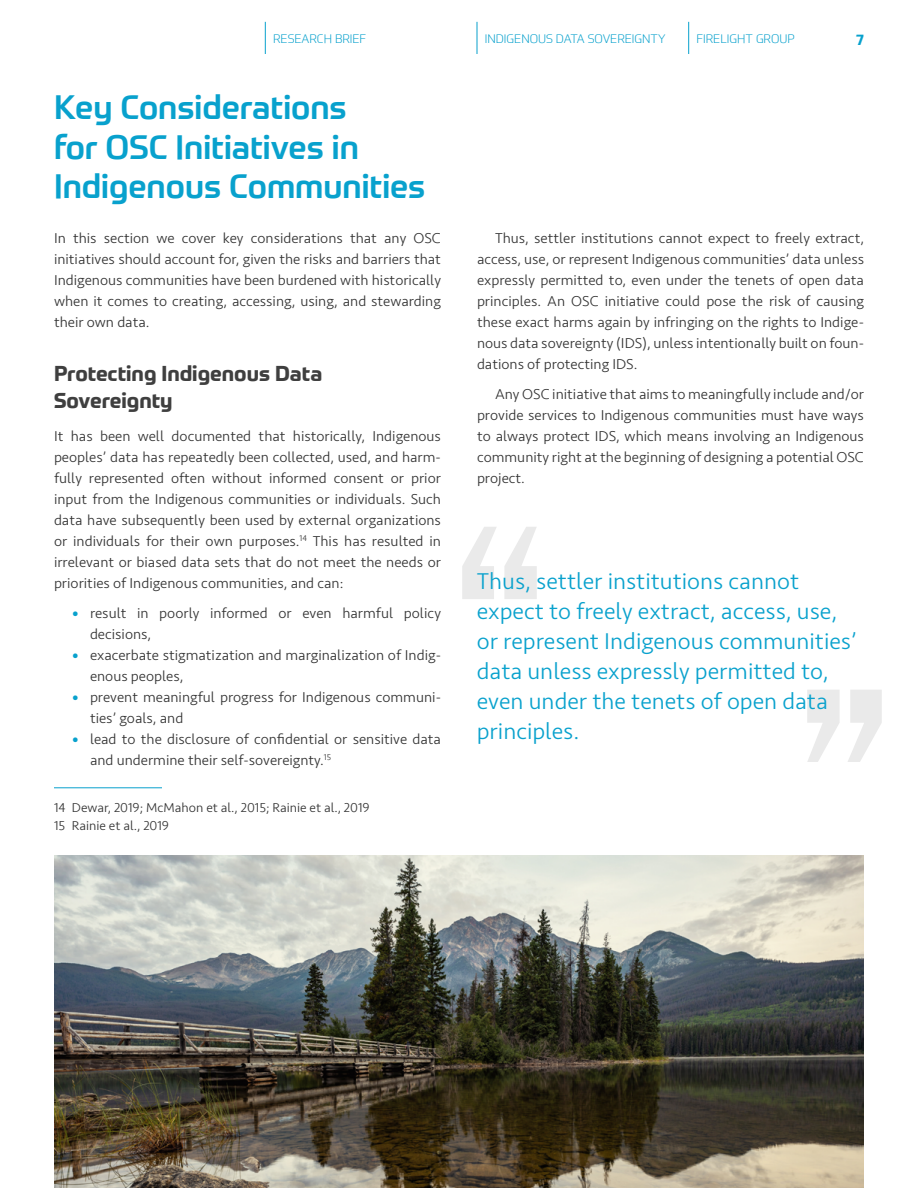
<style>
.page{position:relative;width:918px;height:1188px;background:#fff}
.page>*{position:absolute;margin:0;border:0;box-sizing:border-box;transform-origin:0 0}
.t1{font:500 33px/39.6px "Prometo";color:#08a1cd}
.t2{font:300 24px/30px "Seravek";color:#08a1cd}
.t3{font:700 21px/27px "Prometo";color:#3f3f3f}
.t4{font:300 15px/21px "Seravek";color:#323232;text-align:justify}
.t5{font:700 15px "Prometo";color:#08a1cd}
.t6{font:300 13.5px/18px "Seravek";color:#323232}
.t7{font:300 12px "Prometo";color:#08a1cd}
.s1{font-weight:700;color:#08a1cd}
</style>
<div class="page">
<hr style="left:265px;top:22px;width:1px;height:32px;background:#08a1cd">
<hr style="left:477px;top:22px;width:1px;height:32px;background:#08a1cd">
<hr style="left:688px;top:22px;width:1px;height:32px;background:#08a1cd">
<hr style="left:54px;top:787px;width:108px;height:1px;background:#08a1cd">
<svg style="left:462px;top:527px;width:75px;height:72px"></svg>
<svg style="left:807px;top:690px;width:75px;height:72px"></svg>
<img style="left:54px;top:856px;width:810px;height:332px">
<p class="t7" style="left:273px;top:31px;width:95px">RESEARCH BRIEF</p>
<p class="t7" style="left:485px;top:31px;width:182px">INDIGENOUS DATA SOVEREIGNTY</p>
<p class="t7" style="left:696px;top:31px;width:100px">FIRELIGHT GROUP</p>
<h1 class="t1" style="left:54px;top:87px;width:373px">Key Considerations<br>for OSC Initiatives in<br>Indigenous Communities</h1>
<p class="t5" style="left:856px;top:30px;width:9px">7</p>
<p class="t4" style="left:54px;top:228px;width:388px">In this section we cover key considerations that any OSC initiatives should account for, given the risks and barriers that Indigenous communities have been burdened with historically when it comes to creating, accessing, using, and stewarding their own data.</p>
<h3 class="t3" style="left:54px;top:360px;width:270px">Protecting Indigenous Data<br>Sovereignty</h3>
<p class="t4" style="left:54px;top:426px;width:389px">It has been well documented that historically, Indigenous peoples’ data has repeatedly been collected, used, and harm&shy;fully represented often without informed consent or prior input from the Indigenous communities or individuals. Such data have subsequently been used by external organizations or individuals for their own purposes.<sup>14</sup> This has resulted in irrelevant or biased data sets that do not meet the needs or priorities of Indigenous communities, and can:</p>
<p class="t4" style="left:90px;top:603px;width:352px;text-indent:-18px"><span class="s1">•</span> result in poorly informed or even harmful policy decisions,</p>
<p class="t4" style="left:90px;top:645px;width:352px;text-indent:-18px"><span class="s1">•</span> exacerbate stigmatization and marginalization of Indig&shy;enous peoples,</p>
<p class="t4" style="left:90px;top:687px;width:352px;text-indent:-18px"><span class="s1">•</span> prevent meaningful progress for Indigenous communi&shy;ties’ goals, and</p>
<p class="t4" style="left:90px;top:729px;width:352px;text-indent:-18px"><span class="s1">•</span> lead to the disclosure of confidential or sensitive data and undermine their self-sovereignty.<sup>15</sup></p>
<p class="t6" style="left:54px;top:799px;width:317px">14 Dewar, 2019; McMahon et al., 2015; Rainie et al., 2019<br>15 Rainie et al., 2019</p>
<p class="t4" style="left:477px;top:228px;width:389px;text-indent:18px">Thus, settler institutions cannot expect to freely extract, access, use, or represent Indigenous communities’ data unless expressly permitted to, even under the tenets of open data principles. An OSC initiative could pose the risk of causing these exact harms again by infringing on the rights to Indige&shy;nous data sovereignty (IDS), unless intentionally built on foun&shy;dations of protecting IDS.</p>
<p class="t4" style="left:477px;top:384px;width:388px;text-indent:18px">Any OSC initiative that aims to meaningfully include and/or provide services to Indigenous communities must have ways to always protect IDS, which means involving an Indigenous community right at the beginning of designing a potential OSC project.</p>
<h2 class="t2" style="left:477px;top:567px;width:382px">Thus, settler institutions cannot expect to freely extract, access, use, or represent Indigenous communities’ data unless expressly permitted to, even under the tenets of open data principles.</h2>
</div>
